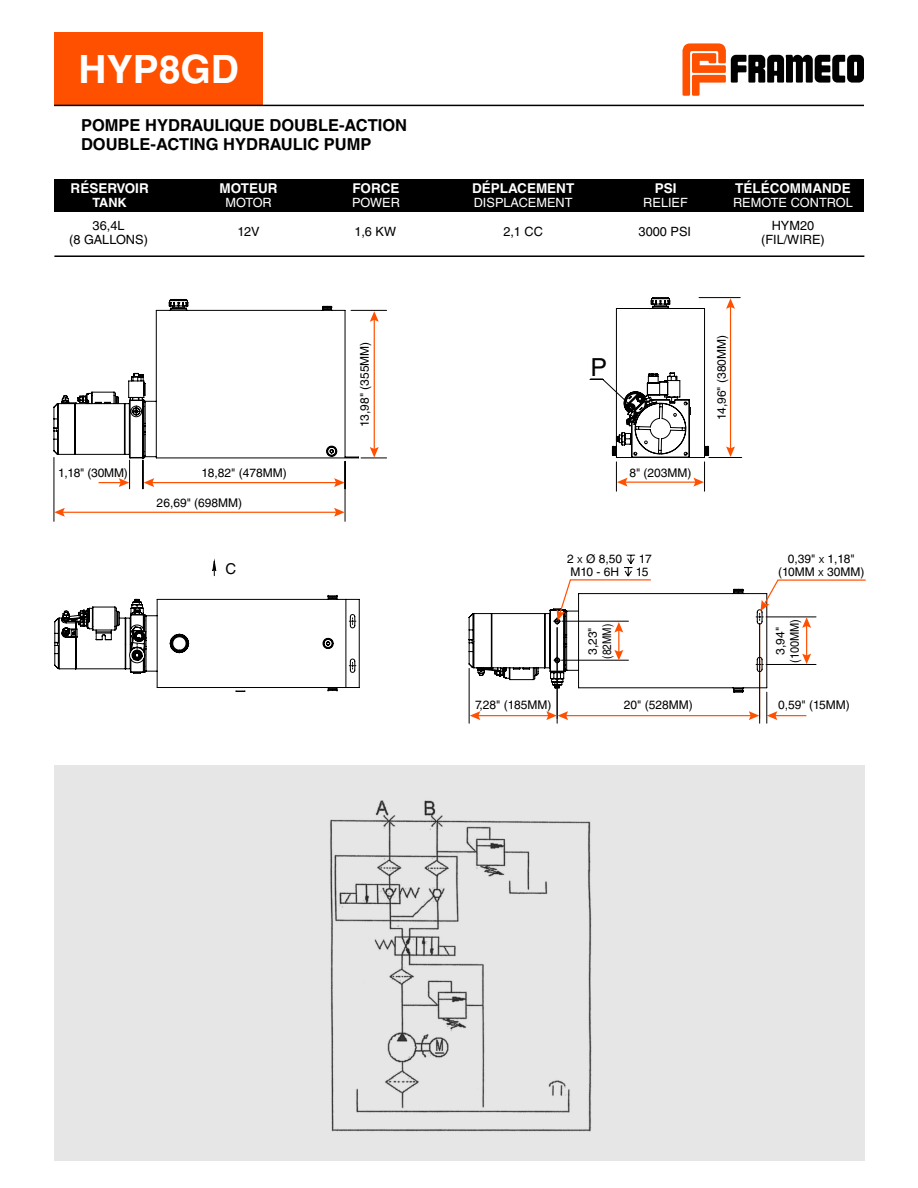
<style>
.page{position:relative;width:918px;height:1188px;background:#fff}
.page>*{position:absolute;margin:0;border:0;box-sizing:border-box;transform-origin:0 0}
.t1{font:700 39px "Helvetica LT Std";color:#fff}
.t2{font:24.9px "Helvetica LT Std";color:#000}
.t3{font:700 16.5px/19.5px "Helvetica LT Std";color:#000}
.t4{font:14.85px "Helvetica LT Std";color:#000}
.t5{font:700 13.5px "Helvetica LT Std";color:#fff}
.t6{font:12.75px "Helvetica LT Std";color:#000}
.t7{font:12.75px "Helvetica LT Std";color:#fff}
.t8{font:700 12.75px "Helvetica LT Std";color:#fff}
.t9{font:12px/14.2px "Helvetica LT Std";color:#000;text-align:center}
.s1{font-size:8.4px}
</style>
<div class="page">
<svg style="left:682px;top:43px;width:182px;height:53px"></svg>
<div style="left:54px;top:32px;width:208px;height:73px;background:#ff5000"></div>
<hr style="left:54px;top:105px;width:810px;height:1px;background:#000">
<div style="left:54px;top:179px;width:810px;height:33px;background:#000"></div>
<hr style="left:54px;top:255px;width:810px;height:2px;background:#000">
<div style="left:54px;top:765px;width:810px;height:395px;background:#e6e6e6"></div>
<img style="left:330px;top:800px;width:262px;height:332px">
<svg style="left:212px;top:558px;width:5px;height:19px"></svg>
<svg style="left:54px;top:595px;width:306px;height:97px"></svg>
<hr style="left:54px;top:457px;width:1px;height:64px;background:#000">
<hr style="left:345px;top:461px;width:1px;height:60px;background:#000">
<hr style="left:351px;top:310px;width:36px;height:1px;background:#000">
<svg style="left:53px;top:299px;width:306px;height:160px"></svg>
<hr style="left:61px;top:512px;width:277px;height:1px;background:#ff5000">
<svg style="left:54px;top:508px;width:11px;height:9px"></svg>
<svg style="left:334px;top:508px;width:11px;height:9px"></svg>
<hr style="left:151px;top:482px;width:187px;height:1px;background:#ff5000">
<svg style="left:143px;top:460px;width:11px;height:29px"></svg>
<svg style="left:334px;top:461px;width:11px;height:28px"></svg>
<hr style="left:374px;top:318px;width:1px;height:132px;background:#ff5000">
<svg style="left:370px;top:311px;width:9px;height:11px"></svg>
<svg style="left:361px;top:447px;width:26px;height:12px"></svg>
<svg style="left:99px;top:460px;width:31px;height:29px"></svg>
<hr style="left:709px;top:457px;width:33px;height:1px;background:#000">
<hr style="left:699px;top:297px;width:41px;height:1px;background:#000">
<hr style="left:730px;top:305px;width:1px;height:145px;background:#ff5000">
<svg style="left:726px;top:298px;width:9px;height:11px"></svg>
<svg style="left:726px;top:446px;width:9px;height:11px"></svg>
<svg style="left:590px;top:297px;width:119px;height:194px"></svg>
<hr style="left:774px;top:715px;width:32px;height:1px;background:#ff5000">
<svg style="left:767px;top:711px;width:10px;height:9px"></svg>
<hr style="left:469px;top:668px;width:1px;height:55px;background:#000">
<hr style="left:557px;top:628px;width:1px;height:95px;background:#000">
<hr style="left:766px;top:692px;width:1px;height:31px;background:#000">
<hr style="left:759px;top:623px;width:1px;height:100px;background:#000">
<hr style="left:565px;top:715px;width:187px;height:1px;background:#ff5000">
<svg style="left:749px;top:711px;width:10px;height:9px"></svg>
<hr style="left:477px;top:715px;width:73px;height:1px;background:#ff5000">
<svg style="left:546px;top:711px;width:22px;height:9px"></svg>
<svg style="left:470px;top:711px;width:10px;height:9px"></svg>
<svg style="left:468px;top:555px;width:398px;height:138px"></svg>
<h1 class="t1" style="left:79px;top:45px;width:162px">HYP8GD</h1>
<h3 class="t3" style="left:81px;top:115px;width:328px">POMPE HYDRAULIQUE DOUBLE-ACTION<br>DOUBLE-ACTING HYDRAULIC PUMP</h3>
<p class="t5" style="left:71px;top:180px;width:80px">RÉSERVOIR</p>
<p class="t5" style="left:220px;top:180px;width:59px">MOTEUR</p>
<p class="t5" style="left:352px;top:180px;width:49px">FORCE</p>
<p class="t5" style="left:472px;top:180px;width:104px">DÉPLACEMENT</p>
<p class="t5" style="left:655px;top:180px;width:23px">PSI</p>
<p class="t5" style="left:735px;top:180px;width:117px">TÉLÉCOMMANDE</p>
<p class="t8" style="left:93px;top:195px;width:36px">TANK</p>
<p class="t7" style="left:225px;top:195px;width:48px">MOTOR</p>
<p class="t7" style="left:352px;top:195px;width:49px">POWER</p>
<p class="t7" style="left:474px;top:195px;width:100px">DISPLACEMENT</p>
<p class="t7" style="left:643px;top:195px;width:46px">RELIEF</p>
<p class="t7" style="left:733px;top:195px;width:121px">REMOTE CONTROL</p>
<p class="t6" style="left:93px;top:218px;width:33px">36,4L</p>
<p class="t6" style="left:238px;top:224px;width:24px">12V</p>
<p class="t6" style="left:354px;top:224px;width:43px">1,6 KW</p>
<p class="t6" style="left:503px;top:224px;width:41px">2,1 CC</p>
<p class="t6" style="left:639px;top:224px;width:54px">3000 PSI</p>
<p class="t6" style="left:772px;top:218px;width:44px">HYM20</p>
<p class="t6" style="left:69px;top:232px;width:80px">(8 GALLONS)</p>
<p class="t6" style="left:761px;top:232px;width:65px">(FIL/WIRE)</p>
<p class="t9" style="left:58px;top:466px;width:71px">1,18" (30MM)</p>
<p class="t9" style="left:202px;top:466px;width:87px">18,82" (478MM)</p>
<p class="t9" style="left:157px;top:496px;width:87px">26,69" (698MM)</p>
<p class="t4" style="left:225px;top:560px;width:12px">C</p>
<p class="t9" style="left:357px;top:427px;width:87px;rotate:-90deg">13,98" (355MM)</p>
<h2 class="t2" style="left:590px;top:353px;width:18px">P</h2>
<p class="t9" style="left:629px;top:466px;width:64px">8" (203MM)</p>
<p class="t9" style="left:715px;top:420px;width:87px;rotate:-90deg">14,96" (380MM)</p>
<p class="t9" style="left:567px;top:552px;width:56px">2 <span class="s1">X</span> Ø 8,50</p>
<p class="t9" style="left:639px;top:552px;width:14px">17</p>
<p class="t9" style="left:570px;top:564px;width:50px">M10 - 6H</p>
<p class="t9" style="left:636px;top:564px;width:14px">15</p>
<p class="t9" style="left:585px;top:659px;width:36px;text-align:left;rotate:-90deg">3,23" (82MM)</p>
<p class="t9" style="left:778px;top:553px;width:88px;line-height:12.3px">0,39" <span class="s1">X</span> 1,18" (10MM <span class="s1">X</span> 30MM)</p>
<p class="t9" style="left:773px;top:663px;width:45px;rotate:-90deg">3,94" (100MM)</p>
<p class="t9" style="left:475px;top:698px;width:78px">7,28" (185MM)</p>
<p class="t9" style="left:624px;top:698px;width:70px">20" (528MM)</p>
<p class="t9" style="left:778px;top:698px;width:73px">0,59" (15MM)</p>
</div>
